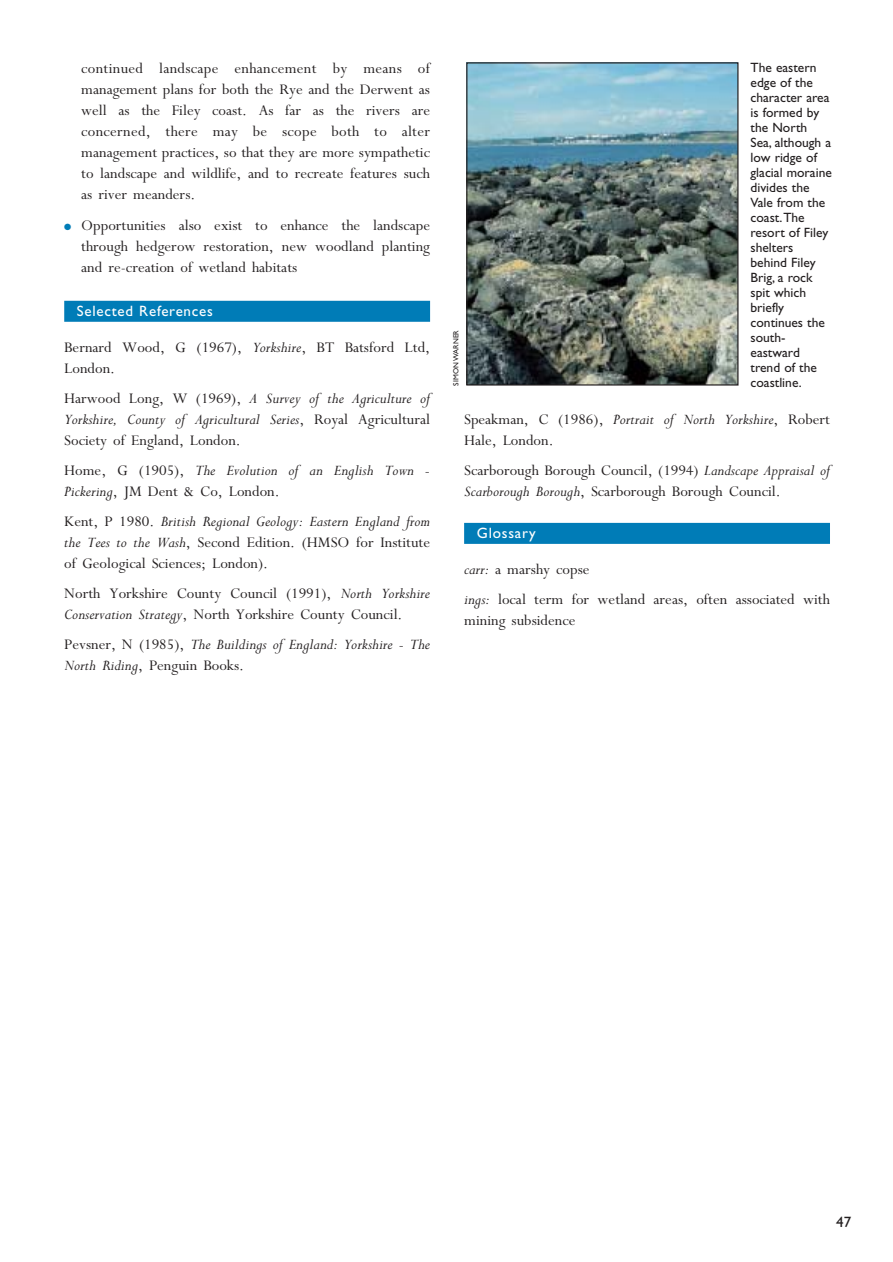
<style>
.page{position:relative;width:893px;height:1262px;background:#fff}
.page>*{position:absolute;margin:0;border:0;box-sizing:border-box;transform-origin:0 0}
.t1{font:16.5px/21px "M Perpetua";color:#231f20}
.t2{font:italic 16.5px/21px "M Perpetua";color:#231f20}
.t3{font:15px "Gill Sans";letter-spacing:.05em;color:#fff}
.t4{font:15px "Gill Sans";color:#231f20}
.t5{font:13.5px/15px "Gill Sans";color:#231f20}
.t6{font:7.5px "Gill Sans";color:#231f20}
.s1{color:#007cb7}
.s2{font-style:italic}
.s3{font-style:normal}
</style>
<div class="page">
<div style="left:64px;top:301px;width:366px;height:21px;background:#007cb7"></div>
<div style="left:464px;top:523px;width:366px;height:21px;background:#007cb7"></div>
<img style="left:468px;top:64px;width:268px;height:319px">
<div style="left:466px;top:62px;width:272px;height:323px;border:1px solid #231f20"></div>
<p class="t1" style="left:81px;top:59px;width:350px;text-align:justify">continued landscape enhancement by means of management plans for both the Rye and the Derwent as well as the Filey coast. As far as the rivers are concerned, there may be scope both to alter management practices, so that they are more sympathetic to landscape and wildlife, and to recreate features such as river meanders.</p>
<p class="t1" style="left:81px;top:217px;width:350px;text-align:justify;text-indent:-17px"><span class="s1">●</span> Opportunities also exist to enhance the landscape through hedgerow restoration, new woodland planting and re-creation of wetland habitats</p>
<p class="t3" style="left:77px;top:305px;width:137px">Selected References</p>
<p class="t1" style="left:64px;top:338px;width:367px">Bernard Wood, G (1967), <span class="s2">Yorkshire</span>, BT Batsford Ltd,<br>London.</p>
<p class="t1" style="left:64px;top:389px;width:367px;text-align:justify">Harwood Long, W (1969), <span class="s2">A Survey of the Agriculture of Yorkshire, County of Agricultural Series</span>, Royal Agricultural Society of England, London.</p>
<p class="t2" style="left:64px;top:458px;width:367px"><span class="s3">Home, G (1905),</span> The Evolution of an English Town -<br>Pickering<span class="s3">, JM Dent &amp; Co, London.</span></p>
<p class="t1" style="left:64px;top:512px;width:367px;text-align:justify">Kent, P 1980. <span class="s2">British Regional Geology: Eastern England from the Tees to the Wash</span>, Second Edition. (HMSO for Institute of Geological Sciences; London).</p>
<p class="t1" style="left:64px;top:584px;width:367px">North Yorkshire County Council (1991), <span class="s2">North Yorkshire<br>Conservation Strategy</span>, North Yorkshire County Council.</p>
<p class="t2" style="left:64px;top:632px;width:367px"><span class="s3">Pevsner, N (1985),</span> The Buildings of England: Yorkshire - The<br>North Riding<span class="s3">, Penguin Books.</span></p>
<p class="t6" style="left:453px;top:385px;width:57px;rotate:-90deg">SIMON WARNER</p>
<p class="t5" style="left:750px;top:61px;width:83px">The eastern edge of the character area is formed by the North<br>Sea, although a low ridge of glacial moraine divides the<br>Vale from the coast.The resort of Filey shelters behind Filey<br>Brig, a rock spit which briefly continues the south&shy;eastward trend of the coastline.</p>
<p class="t1" style="left:464px;top:410px;width:367px">Speakman, C (1986), <span class="s2">Portrait of North Yorkshire</span>, Robert<br>Hale, London.</p>
<p class="t1" style="left:464px;top:461px;width:367px">Scarborough Borough Council, (1994) <span class="s2">Landscape Appraisal of<br>Scarborough Borough</span>, Scarborough Borough Council.</p>
<p class="t3" style="left:477px;top:527px;width:60px">Glossary</p>
<p class="t1" style="left:464px;top:556px;width:367px;line-height:30px"><span class="s2">carr:</span> a marshy copse<br><span class="s2">ings:</span> local term for wetland areas, often associated with</p>
<p class="t1" style="left:464px;top:611px;width:113px">mining subsidence</p>
<p class="t4" style="left:836px;top:1217px;width:16px">47</p>
</div>
